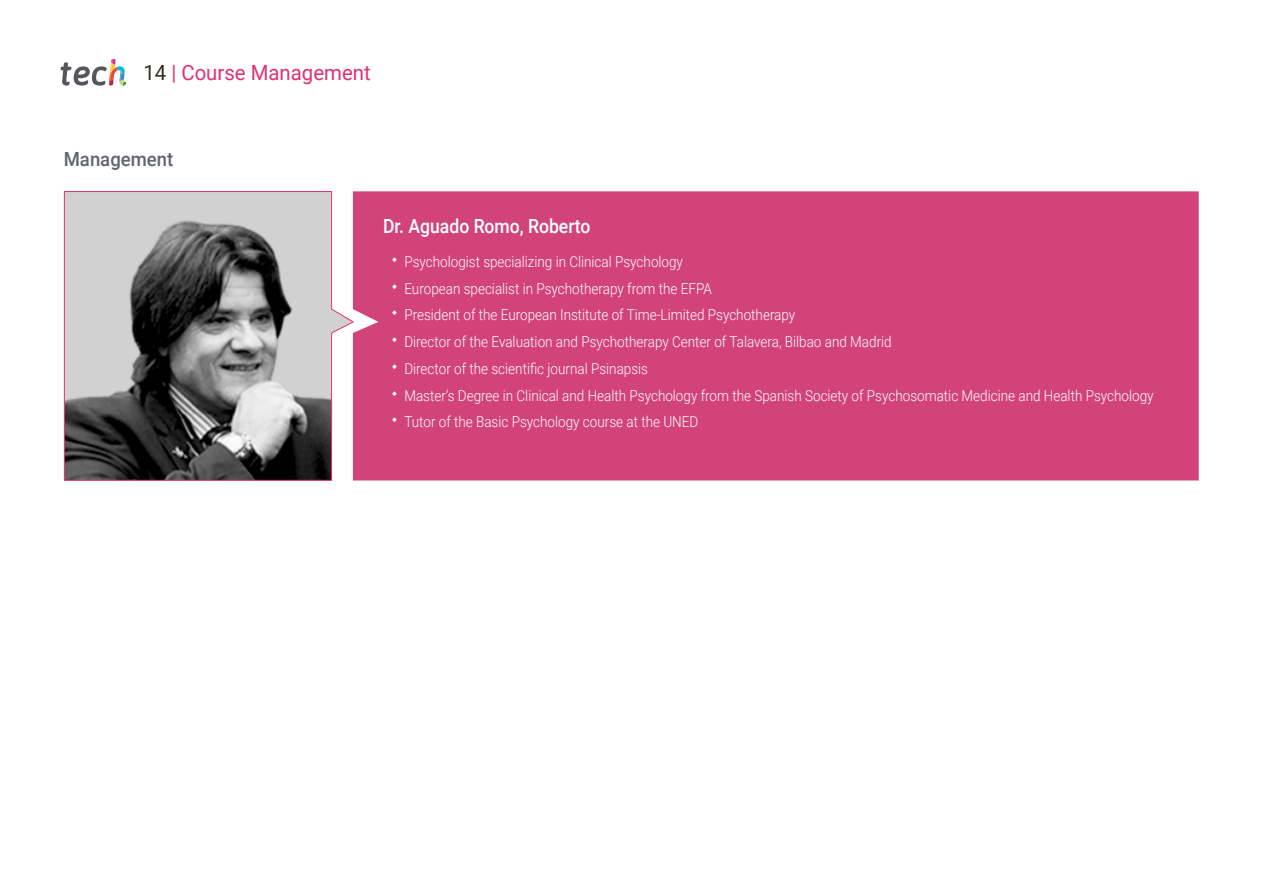
<style>
.page{position:relative;width:1263px;height:893px;background:#fff}
.page>*{position:absolute;margin:0;border:0;box-sizing:border-box;transform-origin:0 0}
.t1{font:21px "Roboto";color:#df3174}
.t2{font:500 19.5px "Roboto";color:#fff;scale:.9 1}
.t3{font:500 19.5px "Roboto";color:#61646a;scale:.95 1}
.t4{font:300 15px/26.7px "Roboto";color:#fff;scale:.9 1}
.s1{color:#312e20}
.s2{color:#e03073}
</style>
<div class="page">
<svg style="left:61px;top:59px;width:65px;height:27px"></svg>
<div style="left:354px;top:191px;width:845px;height:289px;background:#d2437a"></div>
<svg style="left:64px;top:191px;width:290px;height:290px;background:#908d8e"></svg>
<svg style="left:392px;top:257px;width:5px;height:5px"></svg>
<svg style="left:392px;top:284px;width:5px;height:5px"></svg>
<svg style="left:392px;top:310px;width:5px;height:5px"></svg>
<svg style="left:392px;top:337px;width:5px;height:5px"></svg>
<svg style="left:392px;top:364px;width:5px;height:5px"></svg>
<svg style="left:392px;top:391px;width:5px;height:5px"></svg>
<svg style="left:392px;top:417px;width:5px;height:5px"></svg>
<h1 class="t1" style="left:144px;top:57px;width:229px"><span class="s1">14</span> <span class="s2">|</span> Course Management</h1>
<h2 class="t3" style="left:64px;top:145px;width:117px">Management</h2>
<h2 class="t2" style="left:383px;top:212px;width:232px">Dr. Aguado Romo, Roberto</h2>
<p class="t4" style="left:404px;top:248px;width:834px">Psychologist specializing in Clinical Psychology<br>European specialist in Psychotherapy from the EFPA<br>President of the European Institute of Time-Limited Psychotherapy<br>Director of the Evaluation and Psychotherapy Center of Talavera, Bilbao and Madrid<br>Director of the scientific journal Psinapsis<br>Master’s Degree in Clinical and Health Psychology from the Spanish Society of Psychosomatic Medicine and Health Psychology Tutor of the Basic Psychology course at the UNED</p>
</div>
